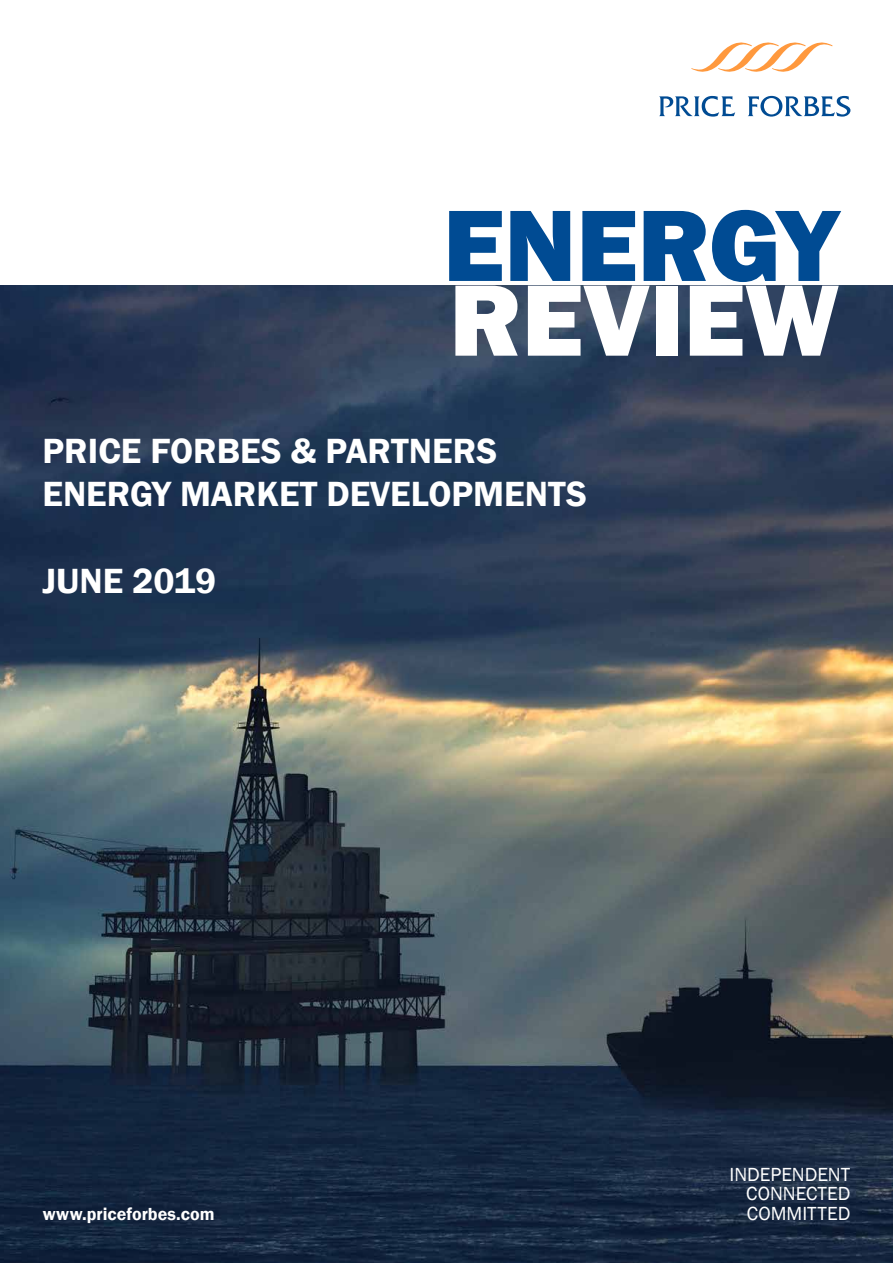
<style>
.page{position:relative;width:893px;height:1263px;background:#fff}
.page>*{position:absolute;margin:0;border:0;box-sizing:border-box;transform-origin:0 0}
.t1{font:800 105px "Franklin Gothic";color:#fff}
.t2{font:800 105px "Franklin Gothic";color:#004b93}
.t3{font:600 36px/43.2px "Franklin Gothic";color:#fff}
.t4{font:19.5px/19.5px "Franklin Gothic";color:#fff;text-align:justify}
.t5{font:600 18px "Franklin Gothic";color:#fff}
</style>
<div class="page">
<img style="left:0;top:286px;width:893px;height:977px">
<svg style="left:659px;top:96px;width:76px;height:21px"></svg>
<svg style="left:748px;top:96px;width:102px;height:21px"></svg>
<svg style="left:691px;top:42px;width:142px;height:30px"></svg>
<h1 class="t2" style="left:443px;top:178px;width:398px">ENERGY</h1>
<h1 class="t1" style="left:449px;top:252px;width:392px">REVIEW</h1>
<p class="t3" style="left:43px;top:430px;width:546px">PRICE FORBES &amp; PARTNERS<br>ENERGY MARKET DEVELOPMENTS</p>
<p class="t3" style="left:43px;top:559px;width:175px">JUNE 2019</p>
<p class="t5" style="left:43px;top:1203px;width:173px">www.priceforbes.com</p>
<p class="t4" style="left:746px;top:1165px;width:106px;text-indent:-17px">INDEPENDENT CONNECTED COMMITTED</p>
</div>
